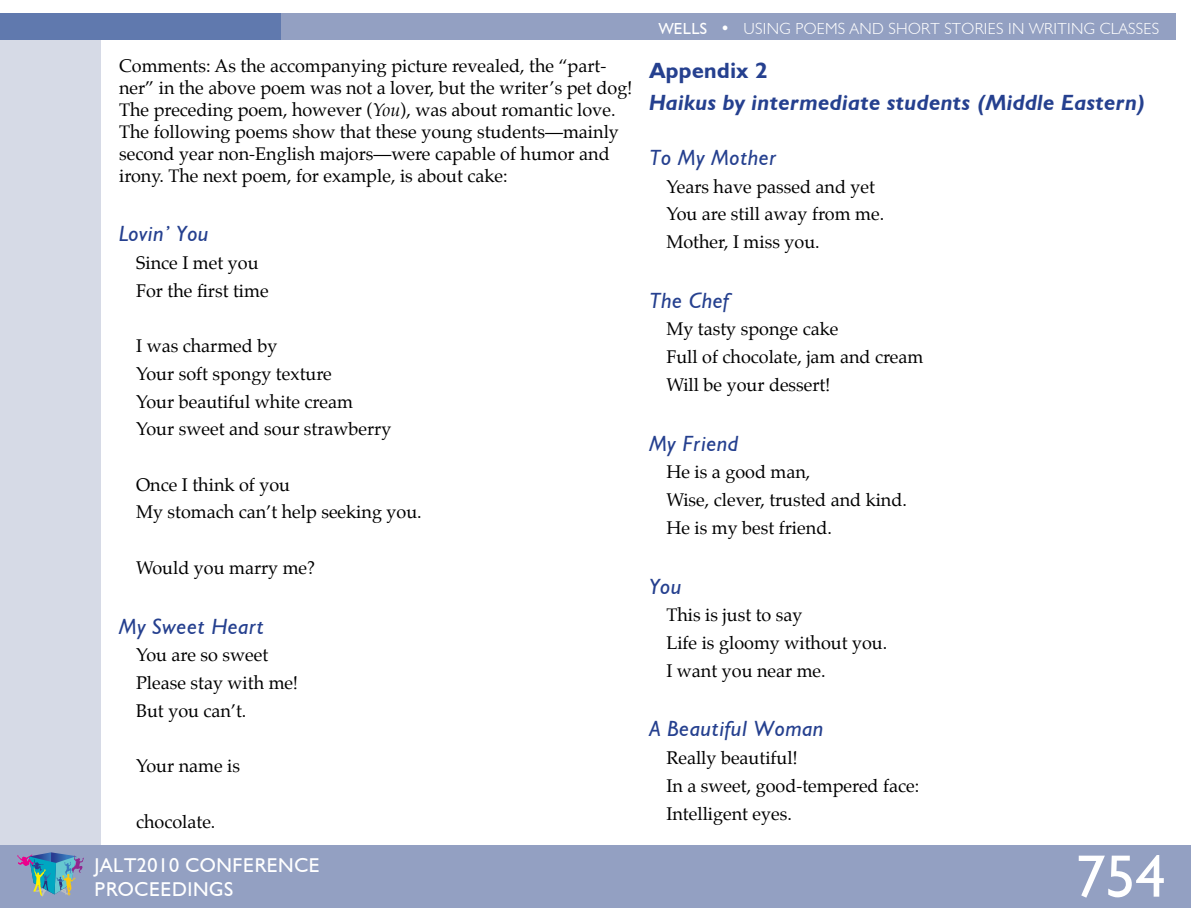
<style>
.page{position:relative;width:1191px;height:908px;background:#fff}
.page>*{position:absolute;margin:0;border:0;box-sizing:border-box;transform-origin:0 0}
.t1{font:60px "Humanist 521 BT";color:#fff}
.t2{font:italic 22px "Humanist 521 BT";letter-spacing:.025em;color:#25408f}
.t3{font:italic 700 22px "Humanist 521 BT";letter-spacing:.025em;color:#25408f}
.t4{font:700 22px "Humanist 521 BT";letter-spacing:.025em;color:#25408f}
.t5{font:20px/24px "Humanist 521 BT";letter-spacing:.03em;color:#fff}
.t6{font:18px/27.6px "Palatino";color:#000}
.t7{font:300 16px "Humanist 521 BT";letter-spacing:.02em;color:#fff}
.s1{font-style:italic}
.s2{font-weight:400}
</style>
<div class="page">
<div style="left:0;top:14px;width:101px;height:888px;background:#d6dae6"></div>
<div style="left:0;top:845px;width:1191px;height:62px;background:#93a0c2"></div>
<div style="left:0;top:13px;width:281px;height:27px;background:#6079ae"></div>
<div style="left:281px;top:13px;width:895px;height:27px;background:#93a0c2"></div>
<svg style="left:17px;top:852px;width:67px;height:44px"></svg>
<p class="t6" style="left:119px;top:54px;width:515px;line-height:22px">Comments: As the accompanying picture revealed, the “part&shy;ner” in the above poem was not a lover, but the writer’s pet dog!<br>The preceding poem, however (<span class="s1">You</span>), was about romantic love.<br>The following poems show that these young students—mainly second year non-English majors—were capable of humor and irony. The next poem, for example, is about cake:</p>
<p class="t2" style="left:119px;top:220px;width:91px">Lovin’ You</p>
<p class="t6" style="left:136px;top:249px;width:134px">Since I met you<br>For the first time</p>
<p class="t6" style="left:136px;top:332px;width:257px">I was charmed by<br>Your soft spongy texture<br>Your beautiful white cream<br>Your sweet and sour strawberry</p>
<p class="t6" style="left:136px;top:470px;width:287px">Once I think of you<br>My stomach can’t help seeking you.</p>
<p class="t6" style="left:136px;top:553px;width:181px">Would you marry me?</p>
<p class="t2" style="left:119px;top:612px;width:146px">My Sweet Heart</p>
<p class="t6" style="left:136px;top:641px;width:164px">You are so sweet<br>Please stay with me!<br>But you can’t.</p>
<p class="t6" style="left:136px;top:751px;width:106px">Your name is</p>
<p class="t6" style="left:136px;top:807px;width:81px">chocolate.</p>
<p class="t5" style="left:95px;top:851px;width:224px">JALT2010 CONFERENCE<br>PROCEEDINGS</p>
<p class="t7" style="left:658px;top:19px;width:502px"><span class="s2">Wells</span> • USING POEMS AND SHORT STORIES IN WRITING CLASSES</p>
<p class="t4" style="left:649px;top:57px;width:120px">Appendix 2</p>
<p class="t3" style="left:649px;top:89px;width:498px">Haikus by intermediate students (Middle Eastern)</p>
<p class="t2" style="left:649px;top:144px;width:129px">To My Mother</p>
<p class="t6" style="left:666px;top:172px;width:219px">Years have passed and yet<br>You are still away from me.<br>Mother, I miss you.</p>
<p class="t2" style="left:649px;top:286px;width:81px">The Chef</p>
<p class="t6" style="left:666px;top:315px;width:258px">My tasty sponge cake<br>Full of chocolate, jam and cream<br>Will be your dessert!</p>
<p class="t2" style="left:649px;top:429px;width:90px">My Friend</p>
<p class="t6" style="left:666px;top:458px;width:242px">He is a good man,<br>Wise, clever, trusted and kind.<br>He is my best friend.</p>
<p class="t2" style="left:649px;top:572px;width:34px">You</p>
<p class="t6" style="left:666px;top:601px;width:222px">This is just to say<br>Life is gloomy without you.<br>I want you near me.</p>
<p class="t2" style="left:649px;top:715px;width:176px">A Beautiful Woman</p>
<p class="t6" style="left:666px;top:743px;width:254px">Really beautiful!<br>In a sweet, good-tempered face:<br>Intelligent eyes.</p>
<h1 class="t1" style="left:1075px;top:838px;width:92px">754</h1>
</div>
